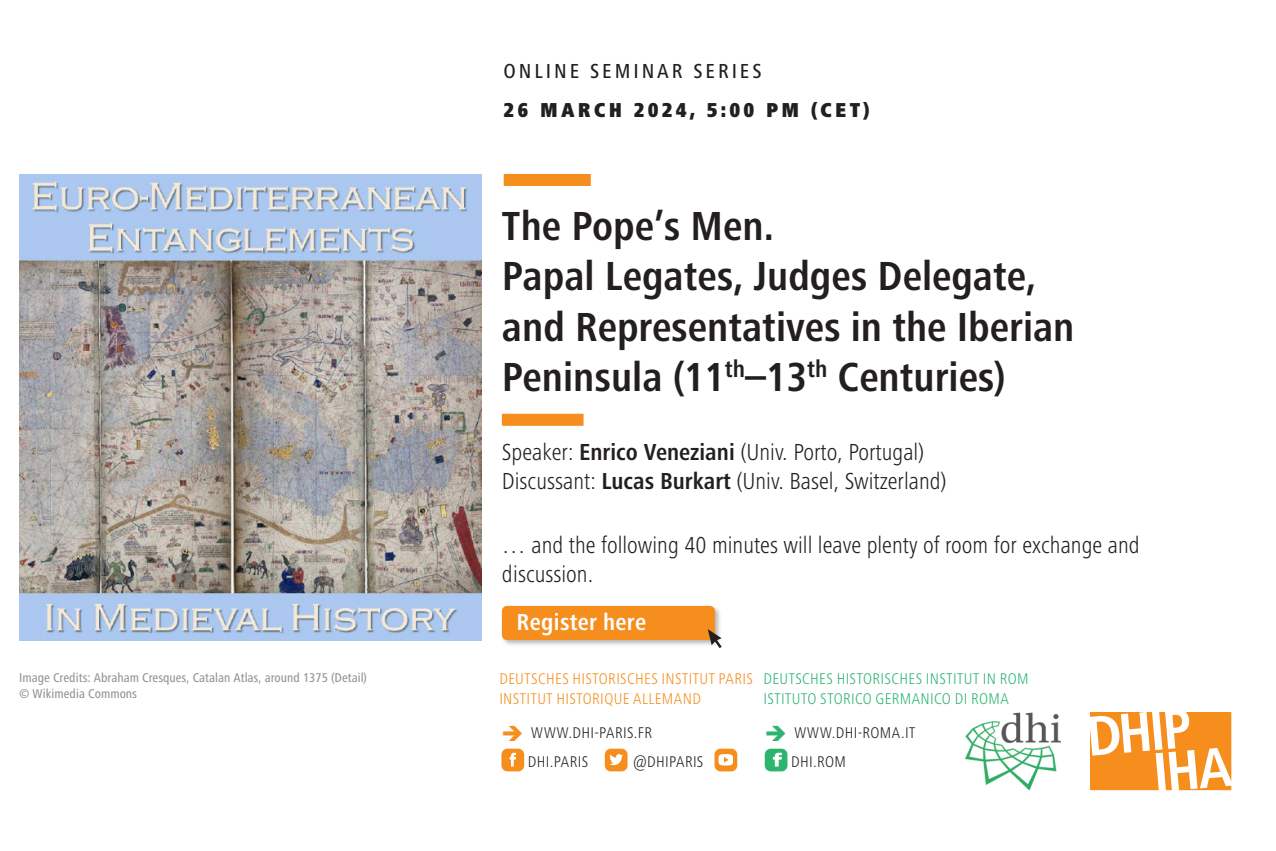
<style>
.page{position:relative;width:1276px;height:851px;background:#fff}
.page>*{position:absolute;margin:0;border:0;box-sizing:border-box;transform-origin:0 0}
.titre{font:700 condensed 42px/50.4px "Frutiger Next Pro";color:#231f20}
.intervenants{font:300 condensed 24px/28.8px "Frutiger Next Pro";color:#231f20}
.lien_inscription{font:700 condensed 24px "Frutiger Next Pro";letter-spacing:.015em;color:#fff}
.destination{font:900 condensed 21px/39.3px "Frutiger Next Pro";letter-spacing:.15em;color:#231f20}
.adresse{font:300 condensed 15.9px/19.2px "Frutiger Next Pro";letter-spacing:.025em;color:#2db56f}
.IHA{font:300 condensed 15.9px "Frutiger Next Pro";letter-spacing:.025em;color:#f68e1e}
.www-RS{font:300 condensed 15.9px "Frutiger Next Pro";letter-spacing:.02em;color:#231f20}
.image-credit{font:500 condensed 13.2px/15.9px "Frutiger Next Pro";color:#939598}
.s1{font-weight:500}
.s2{font-weight:700}
.s3{color:#f68e1e}
.s4{color:#2db56f}
</style>
<div class="page">
<div style="left:502px;top:413px;width:81px;height:12px;background:#f68e1e"></div>
<div style="left:504px;top:174px;width:87px;height:12px;background:#f68e1e"></div>
<div style="left:501px;top:748px;width:23px;height:23px;background:#f68e1e;border-radius:6px"></div>
<svg style="left:509px;top:752px;width:7px;height:14px"></svg>
<div style="left:605px;top:748px;width:22px;height:23px;background:#f68e1e;border-radius:6px"></div>
<svg style="left:609px;top:754px;width:14px;height:11px"></svg>
<div style="left:714px;top:748px;width:23px;height:23px;background:#f68e1e;border-radius:6px"></div>
<svg style="left:718px;top:754px;width:15px;height:11px"></svg>
<div style="left:501px;top:605px;width:220px;height:42px;background:#231f20;opacity:.3"></div>
<div style="left:502px;top:605px;width:213px;height:35px;background:#f68e1e;border-radius:5px"></div>
<svg style="left:708px;top:629px;width:13px;height:19px"></svg>
<div style="left:765px;top:748px;width:22px;height:23px;background:#2db56f;border-radius:6px"></div>
<svg style="left:773px;top:752px;width:9px;height:14px"></svg>
<img style="left:965px;top:712px;width:96px;height:78px">
<img style="left:19px;top:174px;width:462px;height:466px">
<svg style="left:1090px;top:712px;width:141px;height:78px"></svg>
<p class="image-credit" style="left:19px;top:670px;width:349px">Image Credits: Abraham Cresques, Catalan Atlas, around 1375 (Detail) © Wikimedia Commons</p>
<p class="destination" style="left:503px;top:51px;width:368px"><span class="s1">ONLINE SEMINAR SERIES<br></span>26 MARCH 2024, 5:00 PM (CET)</p>
<p class="titre" style="left:502px;top:201px;width:574px">The Pope’s Men.<br>Papal Legates, Judges Delegate, and Representatives in the Iberian<br>Peninsula (11<sup>th</sup>–13<sup>th</sup> Centuries)</p>
<p class="intervenants" style="left:502px;top:437px;width:446px">Speaker: <span class="s2">Enrico Veneziani</span> (Univ. Porto, Portugal)<br>Discussant: <span class="s2">Lucas Burkart</span> (Univ. Basel, Switzerland)</p>
<p class="intervenants" style="left:502px;top:530px;width:639px">… and the following 40 minutes will leave plenty of room for exchange and discussion.</p>
<p class="lien_inscription" style="left:516px;top:608px;width:131px">Register here</p>
<p class="IHA" style="left:499px;top:670px;width:255px">DEUTSCHES HISTORISCHES INSTITUT PARIS</p>
<p class="IHA" style="left:499px;top:689px;width:203px">INSTITUT HISTORIQUE ALLEMAND</p>
<p class="www-RS" style="left:501px;top:724px;width:152px"><span class="s3">➔</span> WWW.DHI-PARIS.FR</p>
<p class="www-RS" style="left:528px;top:752px;width:62px">DHI.PARIS</p>
<p class="www-RS" style="left:633px;top:752px;width:72px">@DHIPARIS</p>
<p class="adresse" style="left:763px;top:669px;width:267px">DEUTSCHES HISTORISCHES INSTITUT IN ROM<br>ISTITUTO STORICO GERMANICO DI ROMA</p>
<p class="www-RS" style="left:765px;top:724px;width:152px"><span class="s4">➔</span> WWW.DHI-ROMA.IT</p>
<p class="www-RS" style="left:791px;top:752px;width:56px">DHI.ROM</p>
</div>
